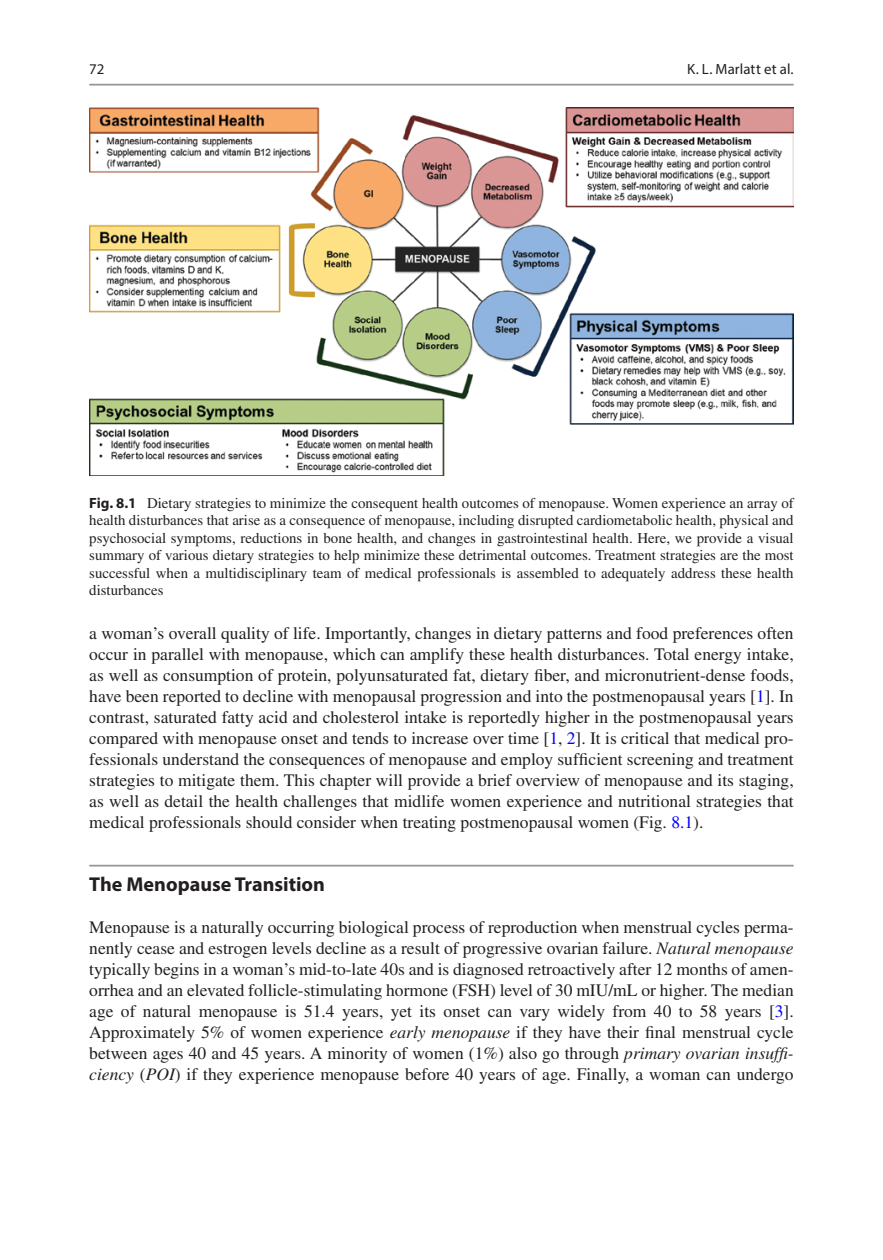
<style>
.page{position:relative;width:883px;height:1260px;background:#fff}
.page>*{position:absolute;margin:0;border:0;box-sizing:border-box;transform-origin:0 0}
.t1{font:700 20.12px "Myriad Pro";color:#231f20}
.t2{font:17.5px/21px "Times LT Std";color:#231f20;text-align:justify}
.t3{font:14.88px/17.5px "Times LT Std";color:#231f20;text-align:justify}
.t4{font:14.88px "Myriad Pro Regular 2";letter-spacing:.005em;color:#231f20}
.t5{font:14.88px "Myriad Pro";color:#231f20}
.s1{font-family:"Myriad Pro";font-weight:700}
.s2{color:#00f}
.s3{font-style:italic}
</style>
<div class="page">
<hr style="left:89px;top:865px;width:705px;height:2px;background:#939598">
<img style="left:89px;top:107px;width:705px;height:368px">
<hr style="left:89px;top:84px;width:705px;height:2px;background:#939598">
<p class="t5" style="left:89px;top:60px;width:17px">72</p>
<p class="t4" style="left:687px;top:60px;width:108px">K. L. Marlatt et al.</p>
<p class="t3" style="left:89px;top:494px;width:706px"><span class="s1">Fig. 8.1</span> Dietary strategies to minimize the consequent health outcomes of menopause. Women experience an array of health disturbances that arise as a consequence of menopause, including disrupted cardiometabolic health, physical and psychosocial symptoms, reductions in bone health, and changes in gastrointestinal health. Here, we provide a visual summary of various dietary strategies to help minimize these detrimental outcomes. Treatment strategies are the most successful when a multidisciplinary team of medical professionals is assembled to adequately address these health disturbances</p>
<p class="t2" style="left:89px;top:622px;width:706px">a woman’s overall quality of life. Importantly, changes in dietary patterns and food preferences often occur in parallel with menopause, which can amplify these health disturbances. Total energy intake, as well as consumption of protein, polyunsaturated fat, dietary fiber, and micronutrient-dense foods, have been reported to decline with menopausal progression and into the postmenopausal years [<span class="s2">1</span>]. In contrast, saturated fatty acid and cholesterol intake is reportedly higher in the postmenopausal years compared with menopause onset and tends to increase over time [<span class="s2">1</span>, <span class="s2">2</span>]. It is critical that medical pro&shy;fessionals understand the consequences of menopause and employ sufficient screening and treatment strategies to mitigate them. This chapter will provide a brief overview of menopause and its staging, as well as detail the health challenges that midlife women experience and nutritional strategies that medical professionals should consider when treating postmenopausal women (Fig. <span class="s2">8.1</span>).</p>
<p class="t1" style="left:89px;top:871px;width:237px">The Menopause Transition</p>
<p class="t2" style="left:89px;top:916px;width:706px">Menopause is a naturally occurring biological process of reproduction when menstrual cycles perma&shy;nently cease and estrogen levels decline as a result of progressive ovarian failure. <span class="s3">Natural menopause </span>typically begins in a woman’s mid-to-late 40s and is diagnosed retroactively after 12 months of amen&shy;orrhea and an elevated follicle-stimulating hormone (FSH) level of 30 mIU/mL or higher. The median age of natural menopause is 51.4 years, yet its onset can vary widely from 40 to 58 years [<span class="s2">3</span>].<br>Approximately 5% of women experience <span class="s3">early menopause</span> if they have their final menstrual cycle between ages 40 and 45 years. A minority of women (1%) also go through <span class="s3">primary ovarian insuffi&shy;ciency</span> (<span class="s3">POI</span>) if they experience menopause before 40 years of age. Finally, a woman can undergo</p>
</div>
